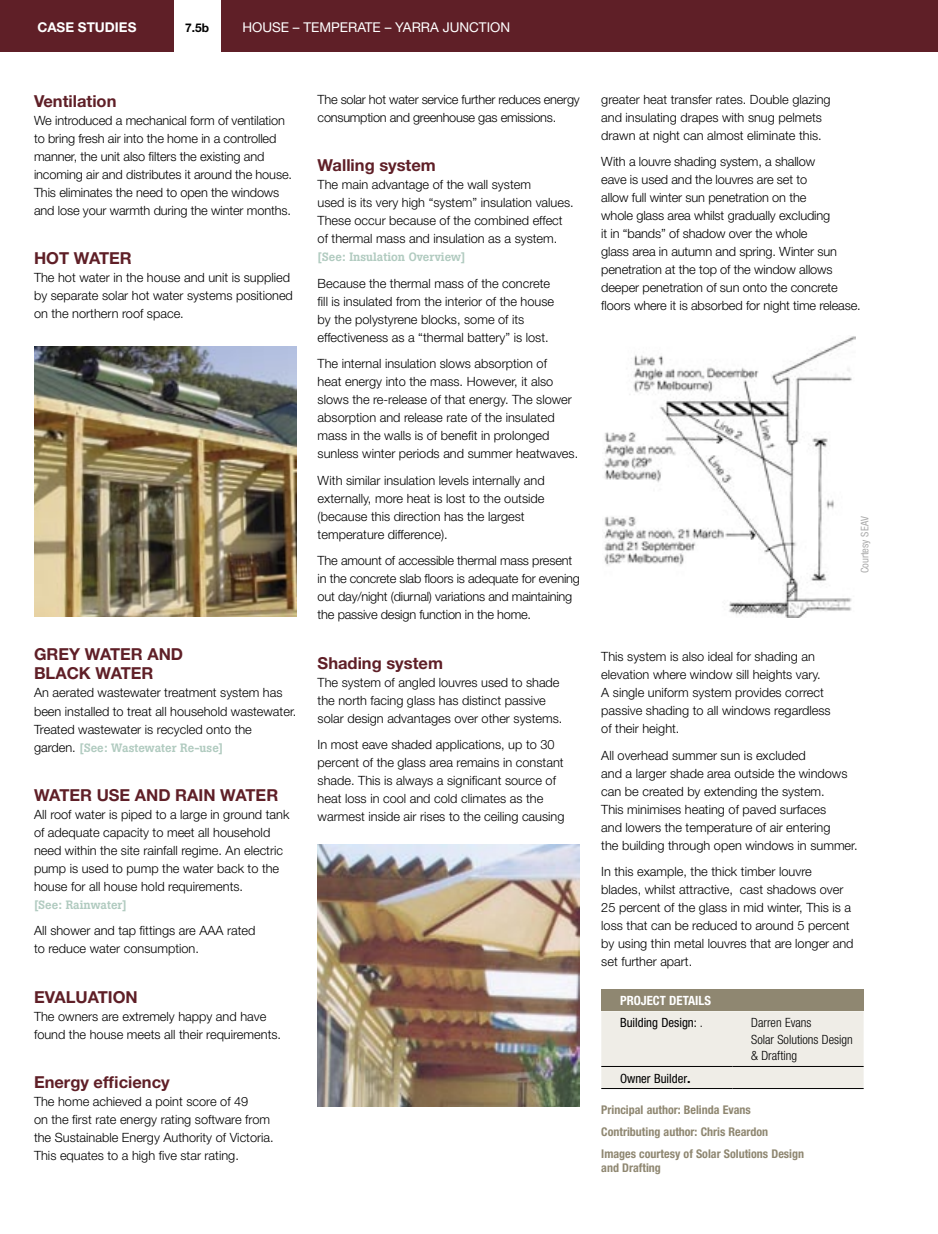
<style>
.page{position:relative;width:938px;height:1234px;background:#fff}
.page>*{position:absolute;margin:0;border:0;box-sizing:border-box;transform-origin:0 0}
.head1{font:700 16.5px/19.5px "Helvetica Neue";color:#5f1f27}
.head2{font:700 16.5px "Helvetica Neue";color:#5f1f27}
.t1{font:13.5px "Helvetica Neue";color:#fff}
.t2{font:700 13.5px "Helvetica Neue";color:#fff}
.body{font:300 12.75px/18px "Helvetica Neue";color:#000}
.body-2{font:300 12.75px/18px "Helvetica Neue";letter-spacing:-.02em;color:#000}
.table_light{font:300 condensed 12.75px/16.5px "Helvetica Neue";color:#000}
.table_light-2{font:condensed 12.75px "Helvetica Neue";color:#000}
.table_bold_white{font:700 condensed 12.75px "Helvetica Neue";color:#fff}
.illo_photo_caption{font:700 condensed 12px/13.5px "Helvetica Neue";color:#8f8771}
.body-3{font:500 12px "Boton";color:#b1cbc0}
.table_light-3{font:700 condensed 12px "Helvetica Neue";color:#8f8771}
.t3{font:700 12px "Helvetica Neue";color:#000}
.Source{font:condensed 10.5px "Helvetica Neue";color:#aaa}
.s1{font-family:"Helvetica Neue";font-weight:300;font-size:12.75px;color:#000}
.s2{font-weight:300}
.s3{font-weight:700;font-stretch:normal}
</style>
<div class="page">
<div style="left:0;top:0;width:173px;height:51px;background:#5f1f27"></div>
<div style="left:221px;top:0;width:717px;height:51px;background:#5f1f27"></div>
<div style="left:601px;top:989px;width:262px;height:22px;background:#8f8771"></div>
<div style="left:601px;top:1011px;width:262px;height:76px;background:#efede7"></div>
<hr style="left:601px;top:1065px;width:131px;height:1px;background:#000">
<hr style="left:732px;top:1065px;width:131px;height:1px;background:#000">
<hr style="left:601px;top:1087px;width:131px;height:1px;background:#000">
<hr style="left:732px;top:1087px;width:131px;height:1px;background:#000">
<img style="left:34px;top:346px;width:262px;height:271px">
<img style="left:604px;top:336px;width:251px;height:281px">
<img style="left:317px;top:844px;width:262px;height:262px">
<p class="t2" style="left:37px;top:19px;width:101px">CASE STUDIES</p>
<p class="t1" style="left:242px;top:19px;width:269px">HOUSE – TEMPERATE – YARRA JUNCTION</p>
<p class="t3" style="left:185px;top:20px;width:26px">7.5b</p>
<p class="head2" style="left:34px;top:90px;width:84px">Ventilation</p>
<p class="body" style="left:34px;top:111px;width:259px">We introduced a mechanical form of ventilation to bring fresh air into the home in a controlled manner, the unit also filters the existing and incoming air and distributes it around the house.<br>This eliminates the need to open the windows and lose your warmth during the winter months.</p>
<p class="head1" style="left:34px;top:248px;width:99px">HOT WATER</p>
<p class="body" style="left:34px;top:268px;width:260px">The hot water in the house and unit is supplied by separate solar hot water systems positioned on the northern roof space.</p>
<p class="head1" style="left:34px;top:643px;width:151px">GREY WATER AND<br>BLACK WATER</p>
<p class="body" style="left:34px;top:683px;width:264px">An aerated wastewater treatment system has been installed to treat all household wastewater.<br>Treated wastewater is recycled onto the</p>
<p class="body-3" style="left:34px;top:740px;width:191px"><span class="s1">garden.</span> [See: Wastewater Re-use]</p>
<p class="head1" style="left:34px;top:784px;width:246px">WATER USE AND RAIN WATER</p>
<p class="body" style="left:34px;top:804px;width:257px">All roof water is piped to a large in ground tank of adequate capacity to meet all household need within the site rainfall regime. An electric pump is used to pump the water back to the house for all house hold requirements.</p>
<p class="body-3" style="left:34px;top:897px;width:94px">[See: Rainwater]</p>
<p class="body" style="left:34px;top:921px;width:223px">All shower and tap fittings are AAA rated to reduce water consumption.</p>
<p class="head1" style="left:34px;top:986px;width:105px">EVALUATION</p>
<p class="body" style="left:34px;top:1006px;width:249px">The owners are extremely happy and have found the house meets all their requirements.</p>
<p class="head2" style="left:34px;top:1071px;width:137px">Energy efficiency</p>
<p class="body" style="left:34px;top:1091px;width:241px">The home achieved a point score of 49<br>on the first rate energy rating software from the Sustainable Energy Authority of Victoria.<br>This equates to a high five star rating.</p>
<p class="body-2" style="left:318px;top:90px;width:263px">The solar hot water service further reduces energy consumption and greenhouse gas emissions.</p>
<p class="head2" style="left:318px;top:155px;width:120px">Walling system</p>
<p class="body" style="left:318px;top:175px;width:257px">The main advantage of the wall system<br>used is its very high “system” insulation values.<br>These occur because of the combined effect of thermal mass and insulation as a system.</p>
<p class="body-3" style="left:318px;top:250px;width:149px">[See: Insulation Overview]</p>
<p class="body" style="left:318px;top:274px;width:238px">Because the thermal mass of the concrete fill is insulated from the interior of the house by the polystyrene blocks, some of its effectiveness as a “thermal battery” is lost.</p>
<p class="body" style="left:318px;top:354px;width:262px">The internal insulation slows absorption of<br>heat energy into the mass. However, it also slows the re-release of that energy. The slower absorption and release rate of the insulated mass in the walls is of benefit in prolonged sunless winter periods and summer heatwaves.</p>
<p class="body" style="left:318px;top:471px;width:228px">With similar insulation levels internally and externally, more heat is lost to the outside (because this direction has the largest temperature difference).</p>
<p class="body" style="left:318px;top:551px;width:264px">The amount of accessible thermal mass present in the concrete slab floors is adequate for evening out day/night (diurnal) variations and maintaining the passive design function in the home.</p>
<p class="head2" style="left:318px;top:652px;width:127px">Shading system</p>
<p class="body" style="left:318px;top:672px;width:246px">The system of angled louvres used to shade the north facing glass has distinct passive solar design advantages over other systems.</p>
<p class="body" style="left:318px;top:735px;width:248px">In most eave shaded applications, up to 30 percent of the glass area remains in constant shade. This is always a significant source of heat loss in cool and cold climates as the warmest inside air rises to the ceiling causing</p>
<p class="body" style="left:601px;top:90px;width:231px">greater heat transfer rates. Double glazing and insulating drapes with snug pelmets drawn at night can almost eliminate this.</p>
<p class="body" style="left:601px;top:152px;width:261px">With a louvre shading system, a shallow<br>eave is used and the louvres are set to<br>allow full winter sun penetration on the<br>whole glass area whilst gradually excluding<br>it in “bands” of shadow over the whole<br>glass area in autumn and spring. Winter sun penetration at the top of the window allows deeper penetration of sun onto the concrete floors where it is absorbed for night time release.</p>
<p class="Source" style="left:858px;top:573px;width:58px;rotate:-90deg">Courtesy SEAV</p>
<p class="body" style="left:601px;top:647px;width:231px">This system is also ideal for shading an elevation where window sill heights vary.<br>A single uniform system provides correct passive shading to all windows regardless of their height.</p>
<p class="body" style="left:601px;top:745px;width:258px">All overhead summer sun is excluded<br>and a larger shade area outside the windows can be created by extending the system.<br>This minimises heating of paved surfaces<br>and lowers the temperature of air entering<br>the building through open windows in summer.</p>
<p class="body" style="left:601px;top:862px;width:254px">In this example, the thick timber louvre blades, whilst attractive, cast shadows over 25 percent of the glass in mid winter, This is a loss that can be reduced to around 5 percent by using thin metal louvres that are longer and set further apart.</p>
<p class="table_bold_white" style="left:620px;top:992px;width:92px">PROJECT DETAILS</p>
<p class="table_light-2" style="left:620px;top:1015px;width:84px">Building Design: <span class="s2">.</span></p>
<p class="table_light" style="left:751px;top:1014px;width:103px">Darren Evans<br>Solar Solutions Design &amp; Drafting</p>
<p class="table_light-2" style="left:620px;top:1070px;width:72px">Owner Builder<span class="s3">.</span></p>
<p class="table_light-3" style="left:601px;top:1102px;width:151px">Principal author: Belinda Evans</p>
<p class="illo_photo_caption" style="left:601px;top:1124px;width:168px">Contributing author: Chris Reardon</p>
<p class="illo_photo_caption" style="left:601px;top:1146px;width:204px">Images courtesy of Solar Solutions Design and Drafting</p>
</div>
